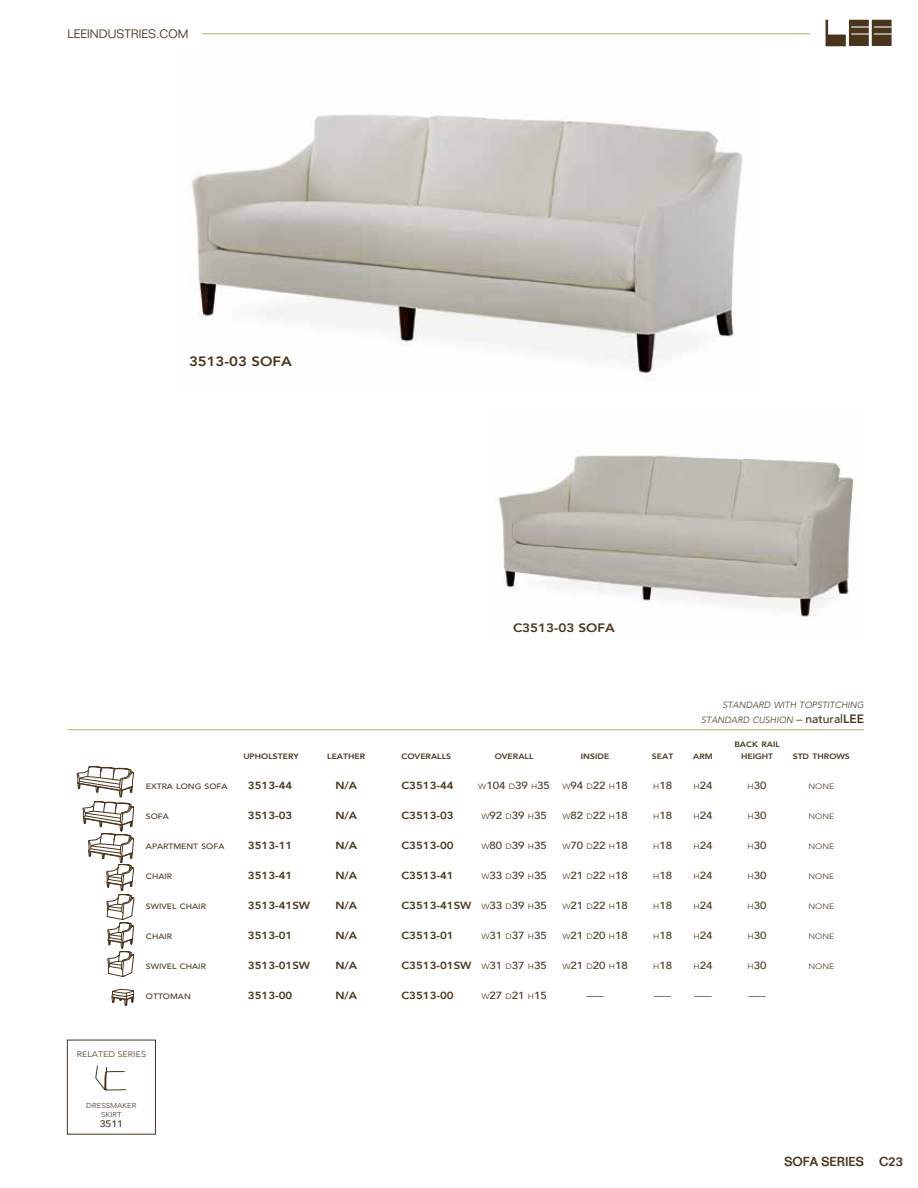
<style>
.page{position:relative;width:918px;height:1188px;background:#fff}
.page>*{position:absolute;margin:0;border:0;box-sizing:border-box;transform-origin:0 0}
.t1{font:800 13.5px "Avenir";color:#49351c;scale:1.11 1}
.t2{font:500 12.75px "Folio";color:#49351c}
.t3{font:800 12.15px "Avenir";color:#49351c;scale:1.11 1}
.t4{font:300 12px "Folio";color:#49351c}
.t5{font:500 10.35px "Avenir";color:#49351c;scale:1.11 1}
.t6{font:800 10.35px "Avenir";color:#49351c;scale:1.11 1}
.t7{font:300 10.35px "Avenir";color:#49351c;scale:1.11 1}
.t8{font:500 9.45px "Avenir";color:#49351c;scale:1.11 1}
.t9{font:italic 300 9px/14.4px "Avenir";color:#49351c;text-align:right}
.t10{font:300 8.1px "Avenir";color:#49351c;scale:1.11 1}
.t11{font:800 7.8px "Avenir";color:#49351c;scale:1.11 1}
.t12{font:500 7.8px "Avenir";color:#49351c;scale:1.11 1}
.t13{font:300 7.8px "Avenir";color:#49351c;scale:1.11 1}
.t14{font:300 7.05px/9px "Avenir";color:#49351c;text-align:center;scale:1.11 1}
.s1{font-style:normal;font-size:12px}
.s2{font-weight:500;font-style:normal;font-size:12px}
.s3{font-weight:800;font-style:normal;font-size:12px}
.s4{font-weight:300;font-size:7.8px}
</style>
<div class="page">
<svg style="left:825px;top:20px;width:67px;height:27px"></svg>
<hr style="left:202px;top:33px;width:608px;height:1px;background:#adae71">
<hr style="left:68px;top:729px;width:796px;height:1px;background:#adae71">
<img style="left:191px;top:114px;width:551px;height:266px">
<img style="left:498px;top:453px;width:359px;height:164px">
<div style="left:67px;top:1040px;width:89px;height:94px;border:1px solid #49351c"></div>
<svg style="left:96px;top:1066px;width:30px;height:24px"></svg>
<svg style="left:77px;top:766px;width:57px;height:211px"></svg>
<svg style="left:112px;top:989px;width:22px;height:16px"></svg>
<p class="t4" style="left:68px;top:27px;width:122px">LEEINDUSTRIES.COM</p>
<h1 class="t1" style="left:189px;top:351px;width:94px">3513-03 SOFA</h1>
<p class="t3" style="left:513px;top:618px;width:93px">C3513-03 SOFA</p>
<p class="t9" style="left:701px;top:698px;width:164px">STANDARD WITH TOPSTITCHING<br>STANDARD CUSHION <span class="s1">–</span> <span class="s2">natural</span><span class="s3">LEE</span></p>
<p class="t11" style="left:734px;top:738px;width:43px">BACK RAIL</p>
<p class="t11" style="left:243px;top:750px;width:52px">UPHOLSTERY</p>
<p class="t11" style="left:327px;top:750px;width:36px">LEATHER</p>
<p class="t11" style="left:402px;top:750px;width:46px">COVERALLS</p>
<p class="t11" style="left:495px;top:750px;width:36px">OVERALL</p>
<p class="t11" style="left:581px;top:750px;width:27px">INSIDE</p>
<p class="t11" style="left:652px;top:750px;width:21px">SEAT</p>
<p class="t11" style="left:693px;top:750px;width:19px">ARM</p>
<p class="t11" style="left:741px;top:750px;width:30px">HEIGHT</p>
<p class="t11" style="left:793px;top:750px;width:53px">STD THROWS</p>
<p class="t12" style="left:146px;top:779px;width:75px">EXTRA LONG SOFA</p>
<p class="t6" style="left:248px;top:777px;width:57px">3513-44 N</p>
<p class="t6" style="left:344px;top:777px;width:19px">/AC</p>
<p class="t6" style="left:409px;top:777px;width:42px">3513-44</p>
<p class="t5" style="left:478px;top:776px;width:136px"><span class="s4">W</span>104 <span class="s4">D</span>39 <span class="s4">H</span>35 <span class="s4">W</span>94 <span class="s4">D</span>22 <span class="s4">H</span>18</p>
<p class="t5" style="left:653px;top:776px;width:19px"><span class="s4">H</span>18</p>
<p class="t5" style="left:694px;top:776px;width:19px"><span class="s4">H</span>24</p>
<p class="t5" style="left:748px;top:776px;width:19px"><span class="s4">H</span>30</p>
<p class="t13" style="left:809px;top:782px;width:25px">NONE</p>
<p class="t12" style="left:146px;top:809px;width:22px">SOFA</p>
<p class="t6" style="left:248px;top:807px;width:57px">3513-03 N</p>
<p class="t6" style="left:344px;top:807px;width:19px">/AC</p>
<p class="t6" style="left:409px;top:807px;width:42px">3513-03</p>
<p class="t5" style="left:481px;top:806px;width:60px"><span class="s4">W</span>92 <span class="s4">D</span>39 <span class="s4">H</span>35</p>
<p class="t5" style="left:562px;top:806px;width:60px"><span class="s4">W</span>82 <span class="s4">D</span>22 <span class="s4">H</span>18</p>
<p class="t5" style="left:653px;top:806px;width:19px"><span class="s4">H</span>18</p>
<p class="t5" style="left:694px;top:806px;width:19px"><span class="s4">H</span>24</p>
<p class="t5" style="left:748px;top:806px;width:19px"><span class="s4">H</span>30</p>
<p class="t13" style="left:809px;top:812px;width:25px">NONE</p>
<p class="t12" style="left:146px;top:839px;width:72px">APARTMENT SOFA</p>
<p class="t6" style="left:248px;top:837px;width:57px">3513-11 N</p>
<p class="t6" style="left:344px;top:837px;width:19px">/AC</p>
<p class="t6" style="left:409px;top:837px;width:42px">3513-00</p>
<p class="t5" style="left:481px;top:836px;width:60px"><span class="s4">W</span>80 <span class="s4">D</span>39 <span class="s4">H</span>35</p>
<p class="t5" style="left:562px;top:836px;width:60px"><span class="s4">W</span>70 <span class="s4">D</span>22 <span class="s4">H</span>18</p>
<p class="t5" style="left:653px;top:836px;width:19px"><span class="s4">H</span>18</p>
<p class="t5" style="left:694px;top:836px;width:19px"><span class="s4">H</span>24</p>
<p class="t5" style="left:748px;top:836px;width:19px"><span class="s4">H</span>30</p>
<p class="t13" style="left:809px;top:842px;width:25px">NONE</p>
<p class="t12" style="left:146px;top:869px;width:25px">CHAIR</p>
<p class="t6" style="left:248px;top:867px;width:57px">3513-41 N</p>
<p class="t6" style="left:344px;top:867px;width:19px">/AC</p>
<p class="t6" style="left:409px;top:867px;width:42px">3513-41</p>
<p class="t5" style="left:481px;top:866px;width:60px"><span class="s4">W</span>33 <span class="s4">D</span>39 <span class="s4">H</span>35</p>
<p class="t5" style="left:562px;top:866px;width:60px"><span class="s4">W</span>21 <span class="s4">D</span>22 <span class="s4">H</span>18</p>
<p class="t5" style="left:653px;top:866px;width:19px"><span class="s4">H</span>18</p>
<p class="t5" style="left:694px;top:866px;width:19px"><span class="s4">H</span>24</p>
<p class="t5" style="left:748px;top:866px;width:19px"><span class="s4">H</span>30</p>
<p class="t13" style="left:809px;top:872px;width:25px">NONE</p>
<p class="t12" style="left:146px;top:899px;width:56px">SWIVEL CHAIR</p>
<p class="t6" style="left:248px;top:897px;width:51px">3513-41SWN</p>
<p class="t6" style="left:344px;top:897px;width:19px">/AC</p>
<p class="t6" style="left:409px;top:897px;width:49px">3513-41SW</p>
<p class="t5" style="left:481px;top:896px;width:60px"><span class="s4">W</span>33 <span class="s4">D</span>39 <span class="s4">H</span>35</p>
<p class="t5" style="left:562px;top:896px;width:60px"><span class="s4">W</span>21 <span class="s4">D</span>22 <span class="s4">H</span>18</p>
<p class="t5" style="left:653px;top:896px;width:19px"><span class="s4">H</span>18</p>
<p class="t5" style="left:694px;top:896px;width:19px"><span class="s4">H</span>24</p>
<p class="t5" style="left:748px;top:896px;width:19px"><span class="s4">H</span>30</p>
<p class="t13" style="left:809px;top:902px;width:25px">NONE</p>
<p class="t12" style="left:146px;top:929px;width:25px">CHAIR</p>
<p class="t6" style="left:248px;top:927px;width:57px">3513-01 N</p>
<p class="t6" style="left:344px;top:927px;width:19px">/AC</p>
<p class="t6" style="left:409px;top:927px;width:42px">3513-01</p>
<p class="t5" style="left:481px;top:926px;width:60px"><span class="s4">W</span>31 <span class="s4">D</span>37 <span class="s4">H</span>35</p>
<p class="t5" style="left:562px;top:926px;width:60px"><span class="s4">W</span>21 <span class="s4">D</span>20 <span class="s4">H</span>18</p>
<p class="t5" style="left:653px;top:926px;width:19px"><span class="s4">H</span>18</p>
<p class="t5" style="left:694px;top:926px;width:19px"><span class="s4">H</span>24</p>
<p class="t5" style="left:748px;top:926px;width:19px"><span class="s4">H</span>30</p>
<p class="t13" style="left:809px;top:932px;width:25px">NONE</p>
<p class="t12" style="left:146px;top:959px;width:56px">SWIVEL CHAIR</p>
<p class="t6" style="left:248px;top:957px;width:51px">3513-01SWN</p>
<p class="t6" style="left:344px;top:957px;width:19px">/AC</p>
<p class="t6" style="left:409px;top:957px;width:49px">3513-01SW</p>
<p class="t5" style="left:481px;top:956px;width:60px"><span class="s4">W</span>31 <span class="s4">D</span>37 <span class="s4">H</span>35</p>
<p class="t5" style="left:562px;top:956px;width:60px"><span class="s4">W</span>21 <span class="s4">D</span>20 <span class="s4">H</span>18</p>
<p class="t5" style="left:653px;top:956px;width:19px"><span class="s4">H</span>18</p>
<p class="t5" style="left:694px;top:956px;width:19px"><span class="s4">H</span>24</p>
<p class="t5" style="left:748px;top:956px;width:19px"><span class="s4">H</span>30</p>
<p class="t13" style="left:809px;top:962px;width:25px">NONE</p>
<p class="t12" style="left:146px;top:989px;width:42px">OTTOMAN</p>
<p class="t6" style="left:248px;top:987px;width:57px">3513-00 N</p>
<p class="t6" style="left:344px;top:987px;width:19px">/AC</p>
<p class="t6" style="left:409px;top:987px;width:42px">3513-00</p>
<p class="t5" style="left:481px;top:986px;width:60px"><span class="s4">W</span>27 <span class="s4">D</span>21 <span class="s4">H</span>15</p>
<p class="t7" style="left:587px;top:989px;width:17px">–––</p>
<p class="t7" style="left:654px;top:989px;width:17px">–––</p>
<p class="t7" style="left:695px;top:989px;width:17px">–––</p>
<p class="t7" style="left:749px;top:989px;width:17px">–––</p>
<p class="t10" style="left:77px;top:1049px;width:64px">RELATED SERIES</p>
<p class="t14" style="left:86px;top:1101px;width:47px">DRESSMAKER<br>SKIRT</p>
<p class="t8" style="left:100px;top:1116px;width:23px">3511</p>
<p class="t2" style="left:784px;top:1154px;width:120px">SOFA SERIES C23</p>
</div>
